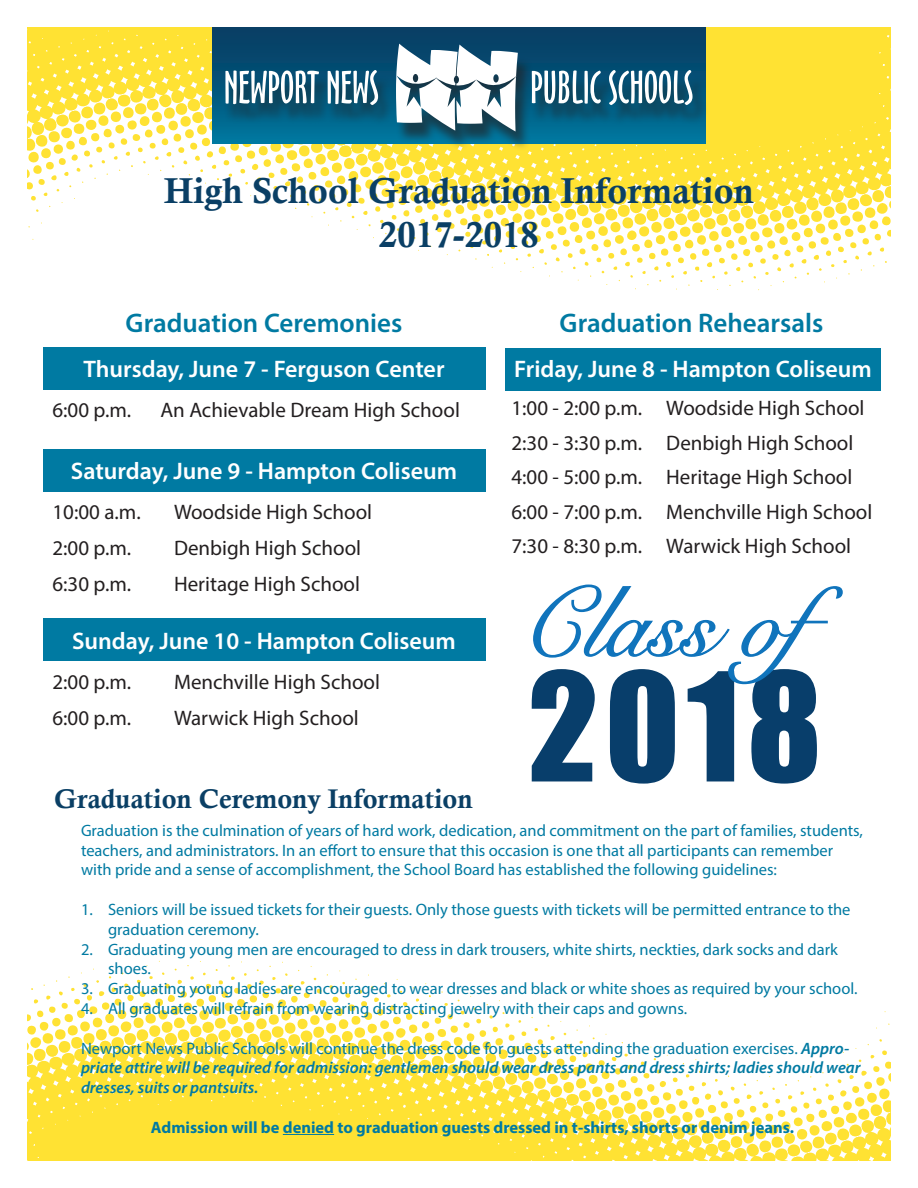
<style>
.page{position:relative;width:918px;height:1188px;background:#fff}
.page>*{position:absolute;margin:0;border:0;box-sizing:border-box;transform-origin:0 0}
.t1{font:36px "Calis MT Bol";color:#0a3f65}
.t2{font:600 27px "Myriad Pro";color:#007aa2}
.t3{font:27px "Calis MT Bol";color:#0a3f65}
.t4{font:600 24px "Myriad Pro";color:#fff}
.t5{font:21px "Myriad Pro";color:#231f20}
.t6{font:16.5px/19.8px "Myriad Pro";color:#007aa2}
.t7{font:italic 600 16.5px/19.8px "Myriad Pro";color:#007aa2}
.t8{font:700 16.5px "Myriad Pro";color:#007aa2}
.s1{font-weight:400;font-style:normal}
</style>
<div class="page">
<div style="left:43px;top:347px;width:442px;height:42px;background:#007aa2"></div>
<div style="left:43px;top:449px;width:442px;height:42px;background:#007aa2"></div>
<div style="left:43px;top:619px;width:442px;height:42px;background:#007aa2"></div>
<svg style="left:27px;top:27px;width:864px;height:263px"></svg>
<div style="left:212px;top:27px;width:494px;height:117px;background:linear-gradient(to bottom,#08385e,#00759c)"></div>
<div style="left:225px;top:49px;width:483px;height:102px;background:#231f20;opacity:.6"></div>
<svg style="left:396px;top:44px;width:122px;height:88px"></svg>
<svg style="left:225px;top:70px;width:94px;height:34px"></svg>
<svg style="left:328px;top:70px;width:50px;height:35px"></svg>
<svg style="left:532px;top:70px;width:69px;height:34px"></svg>
<svg style="left:609px;top:70px;width:84px;height:35px"></svg>
<svg style="left:27px;top:961px;width:864px;height:200px"></svg>
<hr style="left:283px;top:1134px;width:51px;height:1px;background:#007aa2">
<div style="left:505px;top:348px;width:376px;height:42px;background:#007aa2"></div>
<svg style="left:532px;top:584px;width:311px;height:200px"></svg>
<p class="t1" style="left:164px;top:170px;width:591px">High School Graduation Information</p>
<p class="t1" style="left:379px;top:214px;width:161px">2017-2018</p>
<p class="t2" style="left:126px;top:306px;width:278px">Graduation Ceremonies</p>
<p class="t2" style="left:560px;top:306px;width:265px">Graduation Rehearsals</p>
<p class="t4" style="left:514px;top:354px;width:359px">Friday, June 8 - Hampton Coliseum</p>
<p class="t5" style="left:511px;top:395px;width:132px">1:00 - 2:00 p.m.</p>
<p class="t5" style="left:666px;top:395px;width:200px">Woodside High School</p>
<p class="t5" style="left:511px;top:430px;width:132px">2:30 - 3:30 p.m.</p>
<p class="t5" style="left:666px;top:430px;width:189px">Denbigh High School</p>
<p class="t5" style="left:511px;top:464px;width:132px">4:00 - 5:00 p.m.</p>
<p class="t5" style="left:666px;top:464px;width:188px">Heritage High School</p>
<p class="t5" style="left:511px;top:499px;width:132px">6:00 - 7:00 p.m.</p>
<p class="t5" style="left:666px;top:499px;width:208px">Menchville High School</p>
<p class="t5" style="left:511px;top:533px;width:132px">7:30 - 8:30 p.m.</p>
<p class="t5" style="left:666px;top:533px;width:186px">Warwick High School</p>
<p class="t4" style="left:83px;top:354px;width:363px">Thursday, June 7 - Ferguson Center</p>
<p class="t5" style="left:52px;top:397px;width:80px">6:00 p.m.</p>
<p class="t5" style="left:161px;top:397px;width:301px">An Achievable Dream High School</p>
<p class="t4" style="left:71px;top:456px;width:388px">Saturday, June 9 - Hampton Coliseum</p>
<p class="t5" style="left:52px;top:499px;width:90px">10:00 a.m.</p>
<p class="t5" style="left:174px;top:499px;width:200px">Woodside High School</p>
<p class="t5" style="left:52px;top:535px;width:80px">2:00 p.m.</p>
<p class="t5" style="left:174px;top:535px;width:189px">Denbigh High School</p>
<p class="t5" style="left:52px;top:571px;width:80px">6:30 p.m.</p>
<p class="t5" style="left:174px;top:571px;width:188px">Heritage High School</p>
<p class="t4" style="left:72px;top:626px;width:385px">Sunday, June 10 - Hampton Coliseum</p>
<p class="t5" style="left:52px;top:669px;width:80px">2:00 p.m.</p>
<p class="t5" style="left:174px;top:669px;width:208px">Menchville High School</p>
<p class="t5" style="left:52px;top:705px;width:80px">6:00 p.m.</p>
<p class="t5" style="left:174px;top:705px;width:186px">Warwick High School</p>
<p class="t3" style="left:54px;top:783px;width:420px">Graduation Ceremony Information</p>
<p class="t6" style="left:81px;top:820px;width:784px">Graduation is the culmination of years of hard work, dedication, and commitment on the part of families, students, teachers, and administrators. In an effort to ensure that this occasion is one that all participants can remember with pride and a sense of accomplishment, the School Board has established the following guidelines:</p>
<p class="t6" style="left:108px;top:899px;width:744px;text-indent:-27px">1. Seniors will be issued tickets for their guests. Only those guests with tickets will be permitted entrance to the graduation ceremony.</p>
<p class="t6" style="left:108px;top:939px;width:732px;text-indent:-27px">2. Graduating young men are encouraged to dress in dark trousers, white shirts, neckties, dark socks and dark shoes.</p>
<p class="t6" style="left:81px;top:979px;width:778px">3. Graduating young ladies are encouraged to wear dresses and black or white shoes as required by your school.</p>
<p class="t6" style="left:81px;top:998px;width:608px">4. All graduates will refrain from wearing distracting jewelry with their caps and gowns.</p>
<p class="t7" style="left:81px;top:1038px;width:781px"><span class="s1">Newport News Public Schools will continue the dress code for guests attending the graduation exercises.</span> Appro&shy;priate attire will be required for admission: gentlemen should wear dress pants and dress shirts; ladies should wear dresses, suits or pantsuits.</p>
<p class="t8" style="left:151px;top:1116px;width:645px">Admission will be denied to graduation guests dressed in t-shirts, shorts or denim jeans.</p>
</div>
